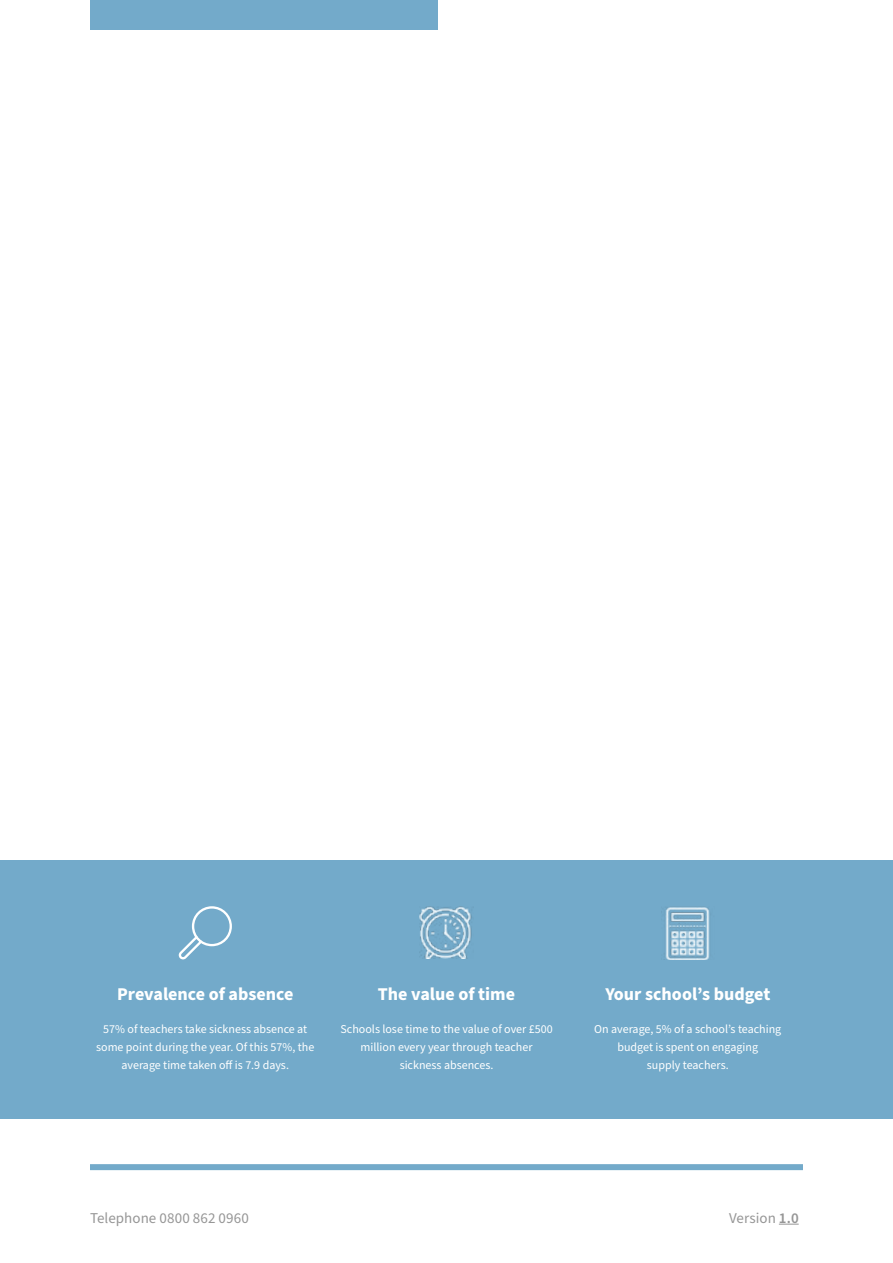
<style>
.page{position:relative;width:893px;height:1263px;background:#fff}
.page>*{position:absolute;margin:0;border:0;box-sizing:border-box;transform-origin:0 0}
.t1{font:700 18px "Source Sans Pro";color:#fff}
.t2{font:15px "Source Sans Pro";letter-spacing:.005em;color:#969696}
.t3{font:12px/18px "Source Sans Pro";color:#fff;text-align:center}
.s1{font-weight:600}
</style>
<div class="page">
<div style="left:0;top:860px;width:893px;height:258px;background:#73aaca"></div>
<svg style="left:178px;top:906px;width:54px;height:54px"></svg>
<img style="left:664px;top:906px;width:46px;height:54px">
<img style="left:420px;top:906px;width:52px;height:53px">
<div style="left:90px;top:1164px;width:713px;height:6px;background:#73aaca"></div>
<div style="left:90px;top:0;width:347px;height:30px;background:#73aaca"></div>
<svg style="left:779px;top:1224px;width:20px;height:1px"></svg>
<h1 class="t1" style="left:117px;top:981px;width:178px">Prevalence of absence</h1>
<h1 class="t1" style="left:378px;top:981px;width:139px">The value of time</h1>
<h1 class="t1" style="left:605px;top:981px;width:166px">Your school’s budget</h1>
<p class="t3" style="left:96px;top:1020px;width:220px">57% of teachers take sickness absence at some point during the year. Of this 57%, the average time taken off is 7.9 days.</p>
<p class="t3" style="left:340px;top:1020px;width:214px">Schools lose time to the value of over £500 million every year through teacher sickness absences.</p>
<p class="t3" style="left:594px;top:1020px;width:189px">On average, 5% of a school’s teaching budget is spent on engaging<br>supply teachers.</p>
<p class="t2" style="left:90px;top:1208px;width:161px">Telephone 0800 862 0960</p>
<p class="t2" style="left:729px;top:1208px;width:71px">Version <span class="s1">1.0</span></p>
</div>
